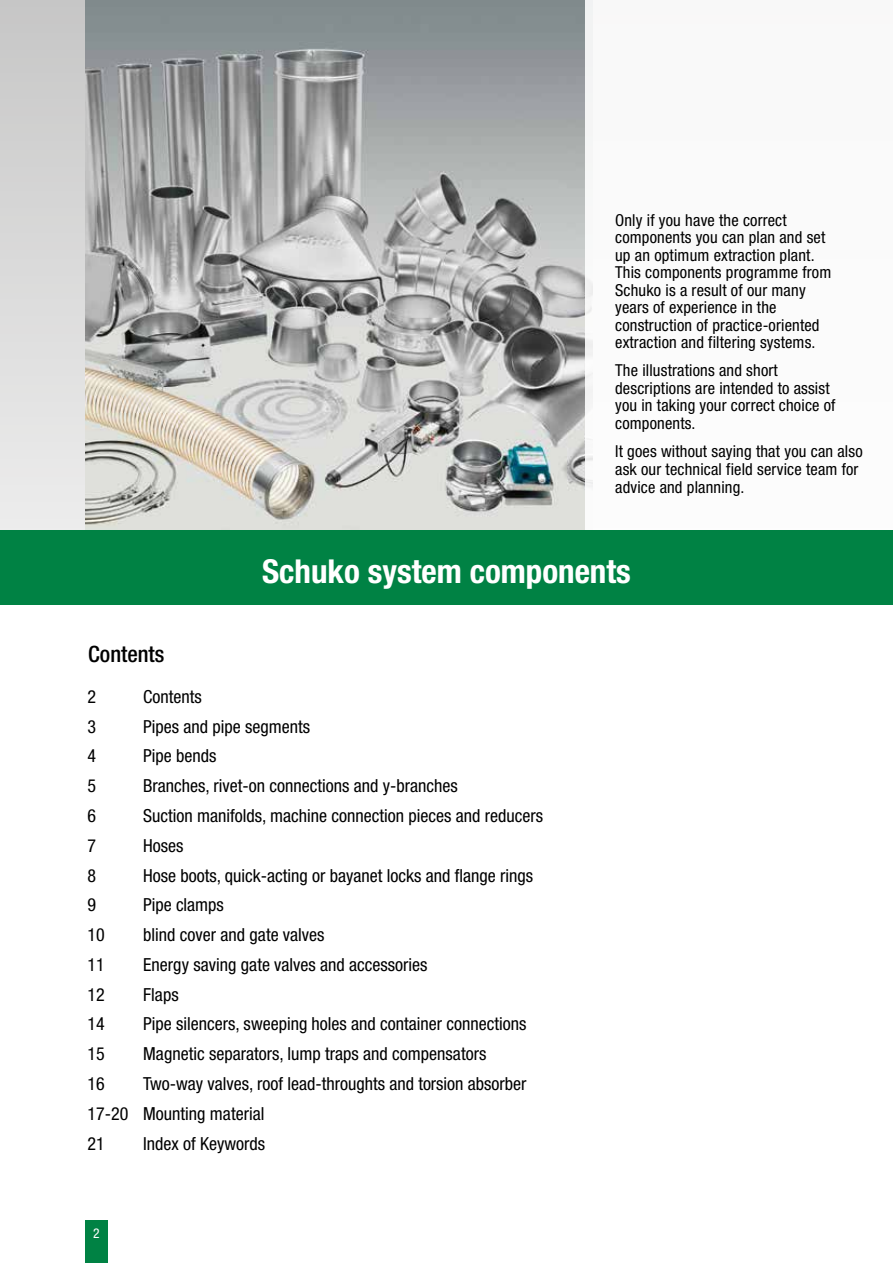
<style>
.page{position:relative;width:893px;height:1263px;background:#fff}
.page>*{position:absolute;margin:0;border:0;box-sizing:border-box;transform-origin:0 0}
.t1{font:700 condensed 33px "Helvetica Neue LT Pro";color:#fff}
.t2{font:500 condensed 22.5px "Helvetica Neue LT Pro";color:#000}
.t3{font:condensed 18px/29.7px "Helvetica Neue LT Pro";color:#000}
.t4{font:condensed 16.5px/17.5px "Helvetica Neue LT Pro";letter-spacing:.01em;color:#000}
.t5{font:condensed 13.5px "Helvetica Neue LT Pro";color:#fff}
</style>
<div class="page">
<div style="left:0;top:0;width:893px;height:531px;background:linear-gradient(to bottom,#c6c6c6,#ededed)"></div>
<img style="left:85px;top:0;width:500px;height:530px">
<div style="left:85px;top:1220px;width:23px;height:43px;background:#008244"></div>
<div style="left:585px;top:0;width:308px;height:535px;background:#fff"></div>
<div style="left:0;top:530px;width:893px;height:75px;background:#008244"></div>
<p class="t4" style="left:615px;top:211px;width:218px">Only if you have the correct components you can plan and set up an optimum extraction plant.<br>This components programme from<br>Schuko is a result of our many years of experience in the construction of practice-oriented extraction and filtering systems.</p>
<p class="t4" style="left:615px;top:362px;width:222px">The illustrations and short descriptions are intended to assist you in taking your correct choice of components.</p>
<p class="t4" style="left:615px;top:442px;width:249px;line-height:18px">It goes without saying that you can also ask our technical field service team for advice and planning.</p>
<p class="t2" style="left:88px;top:641px;width:78px">Contents</p>
<h1 class="t1" style="left:262px;top:551px;width:370px">Schuko system components</h1>
<p class="t3" style="left:88px;top:681px;width:10px">2</p>
<p class="t3" style="left:143px;top:681px;width:60px">Contents</p>
<p class="t3" style="left:88px;top:711px;width:10px">3</p>
<p class="t3" style="left:143px;top:711px;width:168px">Pipes and pipe segments</p>
<p class="t3" style="left:88px;top:741px;width:10px">4</p>
<p class="t3" style="left:143px;top:741px;width:75px">Pipe bends</p>
<p class="t3" style="left:88px;top:771px;width:10px">5</p>
<p class="t3" style="left:143px;top:771px;width:316px">Branches, rivet-on connections and y-branches</p>
<p class="t3" style="left:88px;top:801px;width:10px">6</p>
<p class="t3" style="left:143px;top:801px;width:401px">Suction manifolds, machine connection pieces and reducers</p>
<p class="t3" style="left:88px;top:830px;width:10px">7</p>
<p class="t3" style="left:143px;top:830px;width:42px">Hoses</p>
<p class="t3" style="left:88px;top:860px;width:10px">8</p>
<p class="t3" style="left:143px;top:860px;width:391px">Hose boots, quick-acting or bayanet locks and flange rings</p>
<p class="t3" style="left:88px;top:890px;width:10px">9</p>
<p class="t3" style="left:143px;top:890px;width:82px">Pipe clamps</p>
<p class="t3" style="left:88px;top:920px;width:19px">10</p>
<p class="t3" style="left:143px;top:920px;width:183px">blind cover and gate valves</p>
<p class="t3" style="left:88px;top:949px;width:19px">11</p>
<p class="t3" style="left:143px;top:949px;width:286px">Energy saving gate valves and accessories</p>
<p class="t3" style="left:88px;top:979px;width:19px">12</p>
<p class="t3" style="left:143px;top:979px;width:37px">Flaps</p>
<p class="t3" style="left:88px;top:1009px;width:19px">14</p>
<p class="t3" style="left:143px;top:1009px;width:385px">Pipe silencers, sweeping holes and container connections</p>
<p class="t3" style="left:88px;top:1039px;width:19px">15</p>
<p class="t3" style="left:143px;top:1039px;width:345px">Magnetic separators, lump traps and compensators</p>
<p class="t3" style="left:88px;top:1068px;width:19px">16</p>
<p class="t3" style="left:88px;top:1068px;width:440px;text-indent:56px">Two-way valves, roof lead-throughts and torsion absorber<br>17-20 Mounting material<br>21</p>
<p class="t3" style="left:143px;top:1128px;width:123px">Index of Keywords</p>
<p class="t5" style="left:93px;top:1226px;width:8px">2</p>
</div>
